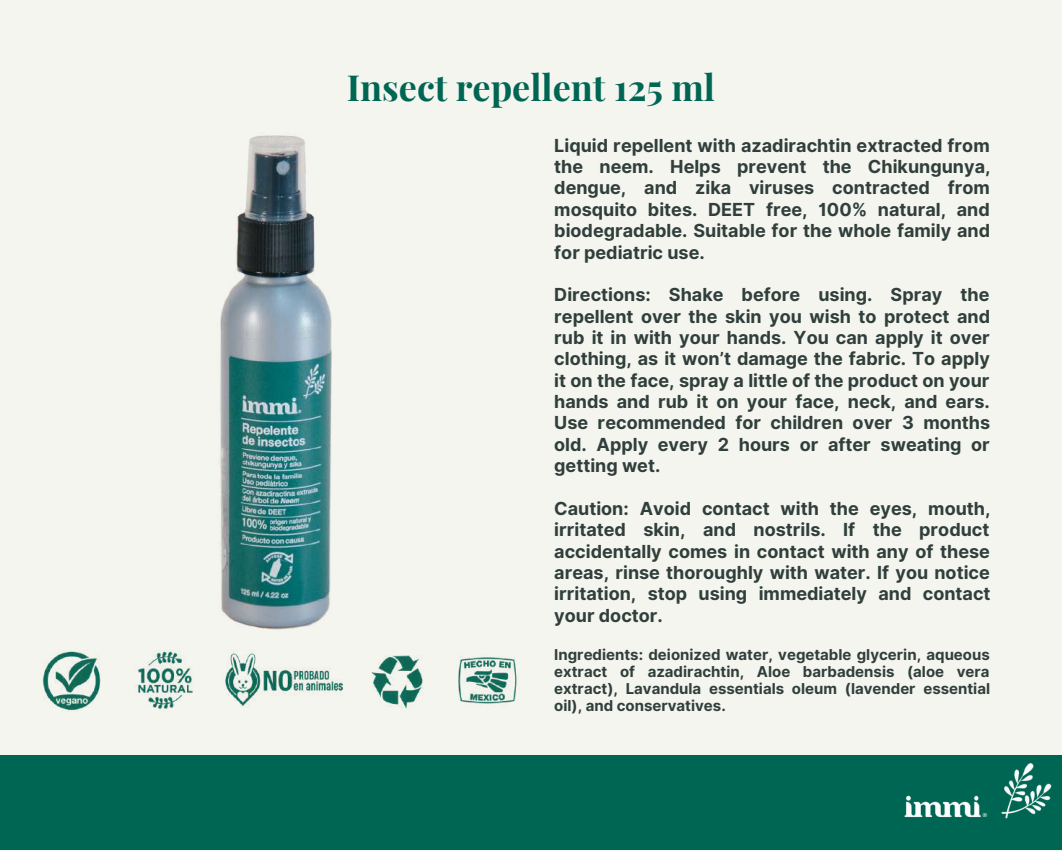
<style>
.page{position:relative;width:1062px;height:851px;background:#fff}
.page>*{position:absolute;margin:0;border:0;box-sizing:border-box;transform-origin:0 0}
.t1{font:700 36px "Playfair Display";color:#006654}
.t2{font:700 18px/21.3px "Inter";color:#303f3c;text-align:justify}
.t3{font:700 15px/16.8px "Inter";color:#303f3c;text-align:justify}
</style>
<div class="page">
<div style="left:0;top:0;width:1062px;height:850px;background:#f5f5ef"></div>
<img style="left:42px;top:650px;width:475px;height:61px">
<div style="left:0;top:755px;width:1062px;height:94px;background:#006654"></div>
<img style="left:883px;top:763px;width:179px;height:87px">
<img style="left:220px;top:135px;width:112px;height:495px">
<h1 class="t1" style="left:347px;top:62px;width:370px">Insect repellent 125 ml</h1>
<p class="t2" style="left:554px;top:134px;width:438px">Liquid repellent with azadirachtin extracted from the neem. Helps prevent the Chikungunya, dengue, and zika viruses contracted from mosquito bites. DEET free, 100% natural, and biodegradable. Suitable for the whole family and for pediatric use.</p>
<p class="t2" style="left:554px;top:284px;width:437px">Directions: Shake before using. Spray the repellent over the skin you wish to protect and rub it in with your hands. You can apply it over clothing, as it won’t damage the fabric. To apply it on the face, spray a little of the product on your hands and rub it on your face, neck, and ears.<br>Use recommended for children over 3 months old. Apply every 2 hours or after sweating or getting wet.</p>
<p class="t2" style="left:554px;top:497px;width:438px">Caution: Avoid contact with the eyes, mouth, irritated skin, and nostrils. If the product accidentally comes in contact with any of these areas, rinse thoroughly with water. If you notice irritation, stop using immediately and contact your doctor.</p>
<p class="t3" style="left:554px;top:646px;width:437px">Ingredients: deionized water, vegetable glycerin, aqueous extract of azadirachtin, Aloe barbadensis (aloe vera extract), Lavandula essentials oleum (lavender essential oil), and conservatives.</p>
</div>
